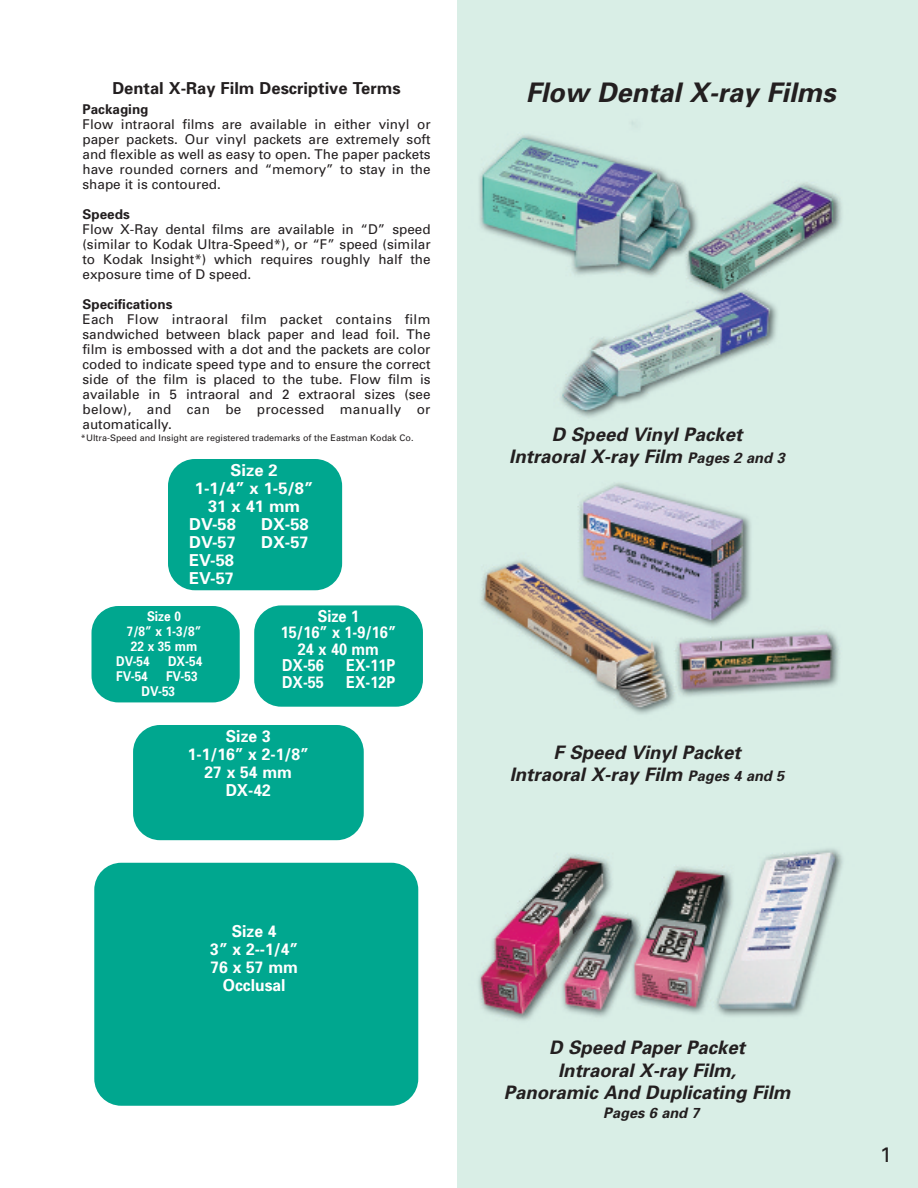
<style>
.page{position:relative;width:918px;height:1188px;background:#fff}
.page>*{position:absolute;margin:0;border:0;box-sizing:border-box;transform-origin:0 0}
.t1{font:italic 700 27px "Univers";color:#231f20}
.t2{font:21px "Univers";color:#231f20}
.t3{font:italic 700 18.6px/22.4px "Univers";color:#231f20;text-align:center}
.t4{font:700 16.5px/18px "Univers";color:#fff;text-align:center;scale:.95 1}
.t5{font:700 16.5px/18px "Univers";color:#fff}
.t6{font:700 16.5px "Univers";color:#fff;scale:.88 1}
.t7{font:700 16.5px "Univers";color:#231f20}
.t8{font:italic 700 14.55px "Univers";color:#231f20}
.t9{font:13.5px/15px "Univers";color:#231f20;text-align:justify}
.t10{font:700 13.5px/15px "Univers";color:#fff;scale:.88 1}
.t11{font:700 13.5px "Univers";color:#231f20}
.t12{font:9px "Univers";color:#231f20}
.s1{font-size:14.7px}
.s2{font-size:14.55px}
</style>
<div class="page">
<img style="left:458px;top:0;width:460px;height:1188px">
<div style="left:168px;top:459px;width:174px;height:131px;background:#00a78f;border-radius:27px"></div>
<div style="left:92px;top:606px;width:148px;height:96px;background:#00a78f;border-radius:27px"></div>
<div style="left:254px;top:605px;width:169px;height:102px;background:#00a78f;border-radius:27px"></div>
<div style="left:133px;top:725px;width:231px;height:115px;background:#00a78f;border-radius:27px"></div>
<div style="left:94px;top:863px;width:324px;height:243px;background:#00a78f;border-radius:27px"></div>
<h1 class="t1" style="left:526px;top:82px;width:311px">Flow Dental X-ray Films</h1>
<p class="t7" style="left:112px;top:82px;width:290px">Dental X-Ray Film Descriptive Terms</p>
<p class="t11" style="left:82px;top:105px;width:68px">Packaging</p>
<p class="t9" style="left:82px;top:118px;width:350px">Flow intraoral films are available in either vinyl or paper packets. Our vinyl packets are extremely soft and flexible as well as easy to open. The paper packets have rounded corners and “memory” to stay in the shape it is contoured.</p>
<p class="t11" style="left:82px;top:210px;width:49px">Speeds</p>
<p class="t9" style="left:82px;top:223px;width:350px">Flow X-Ray dental films are available in “D” speed (similar to Kodak Ultra-Speed*), or “F” speed (similar to Kodak Insight*) which requires roughly half the exposure time of D speed.</p>
<p class="t11" style="left:82px;top:300px;width:92px">Specifications</p>
<p class="t9" style="left:82px;top:313px;width:350px">Each Flow intraoral film packet contains film sandwiched between black paper and lead foil. The film is embossed with a dot and the packets are color coded to indicate speed type and to ensure the correct side of the film is placed to the tube. Flow film is available in 5 intraoral and 2 extraoral sizes (see below), and can be processed manually or automatically.</p>
<p class="t12" style="left:81px;top:435px;width:334px">*Ultra-Speed and Insight are registered trademarks of the Eastman Kodak Co.</p>
<h3 class="t3" style="left:509px;top:425px;width:277px">D Speed Vinyl Packet<br>Intraoral X-ray Film <span class="s1">Pages 2 and 3</span></h3>
<p class="t5" style="left:231px;top:463px;width:49px">Size 2</p>
<p class="t5" style="left:195px;top:481px;width:120px">1-1/4” x 1-5/8”</p>
<p class="t5" style="left:208px;top:499px;width:94px">31 x 41 mm</p>
<p class="t5" style="left:189px;top:517px;width:48px">DV-58</p>
<p class="t5" style="left:261px;top:517px;width:49px">DX-58</p>
<p class="t5" style="left:189px;top:535px;width:48px">DV-57</p>
<p class="t5" style="left:261px;top:535px;width:49px">DX-57</p>
<p class="t5" style="left:189px;top:553px;width:46px">EV-58<br>EV-57</p>
<p class="t10" style="left:147px;top:610px;width:40px">Size 0</p>
<p class="t10" style="left:127px;top:625px;width:86px">7/8” x 1-3/8”</p>
<p class="t10" style="left:131px;top:640px;width:77px">22 x 35 mm</p>
<p class="t10" style="left:116px;top:655px;width:40px">DV-54</p>
<p class="t10" style="left:168px;top:655px;width:40px">DX-54</p>
<p class="t10" style="left:116px;top:670px;width:37px">FV-54</p>
<p class="t10" style="left:142px;top:670px;width:65px;text-indent:24px">FV-53<br>DV-53</p>
<p class="t6" style="left:318px;top:610px;width:49px">Size 1</p>
<p class="t6" style="left:281px;top:626px;width:133px">15/16” x 1-9/16”</p>
<p class="t6" style="left:298px;top:643px;width:94px">24 x 40 mm</p>
<p class="t6" style="left:282px;top:659px;width:49px">DX-56</p>
<p class="t6" style="left:346px;top:659px;width:57px">EX-11P</p>
<p class="t6" style="left:282px;top:676px;width:49px">DX-55</p>
<p class="t6" style="left:346px;top:676px;width:57px">EX-12P</p>
<p class="t4" style="left:188px;top:729px;width:129px">Size 3<br>1-1/16” x 2-1/8”<br>27 x 54 mm<br>DX-42</p>
<h3 class="t3" style="left:510px;top:743px;width:276px">F Speed Vinyl Packet<br>Intraoral X-ray Film <span class="s2">Pages 4 and 5</span></h3>
<p class="t4" style="left:210px;top:924px;width:94px">Size 4<br>3” x 2--1/4”<br>76 x 57 mm<br>Occlusal</p>
<h3 class="t3" style="left:504px;top:1038px;width:288px">D Speed Paper Packet<br>Intraoral X-ray Film,<br>Panoramic And Duplicating Film</h3>
<p class="t8" style="left:603px;top:1108px;width:98px">Pages 6 and 7</p>
<h2 class="t2" style="left:880px;top:1146px;width:13px">1</h2>
</div>
